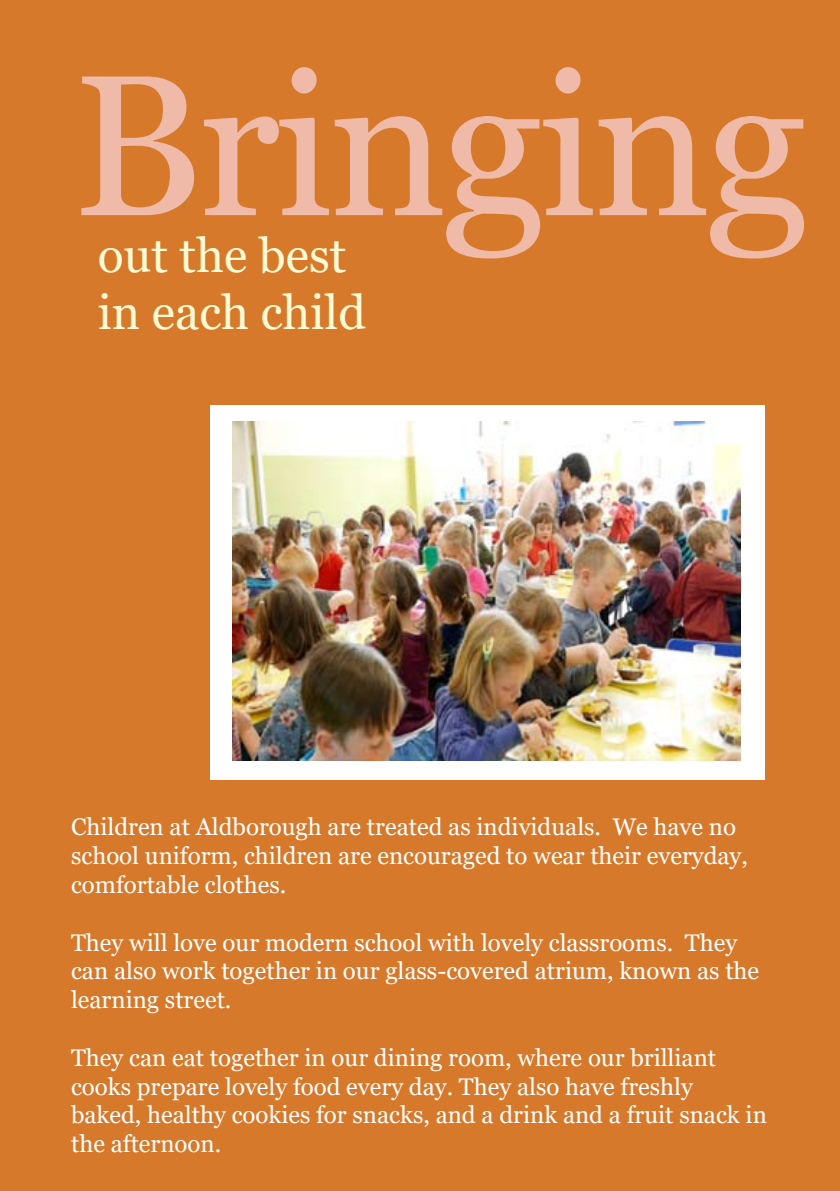
<style>
.page{position:relative;width:840px;height:1191px;background:#fff}
.page>*{position:absolute;margin:0;border:0;box-sizing:border-box;transform-origin:0 0}
.t1{font:200px "Georgia";letter-spacing:-.025em;color:#efbaa7}
.t2{font:48px/57.6px "Georgia";color:#fffcd5}
.t3{font:24px/28.8px "Georgia";color:#fff}
</style>
<div class="page">
<div style="left:0;top:0;width:839px;height:1191px;background:#d7792a"></div>
<div style="left:209px;top:405px;width:555px;height:374px;background:#fff"></div>
<img style="left:232px;top:421px;width:507px;height:339px">
<h1 class="t1" style="left:72px;top:25px;width:736px">Bringing</h1>
<h2 class="t2" style="left:98px;top:227px;width:269px">out the best in each child</h2>
<p class="t3" style="left:71px;top:813px;width:678px">Children at Aldborough are treated as individuals.<br>school uniform, children are encouraged to wear their everyday, comfortable clothes.</p>
<p class="t3" style="left:684px;top:928px;width:54px">They</p>
<p class="t3" style="left:612px;top:813px;width:125px">We have no</p>
<p class="t3" style="left:71px;top:928px;width:689px">They will love our modern school with lovely classrooms.<br>can also work together in our glass-covered atrium, known as the learning street.</p>
<p class="t3" style="left:71px;top:1043px;width:697px">They can eat together in our dining room, where our brilliant cooks prepare lovely food every day. They also have freshly baked, healthy cookies for snacks, and a drink and a fruit snack in the afternoon.</p>
</div>
